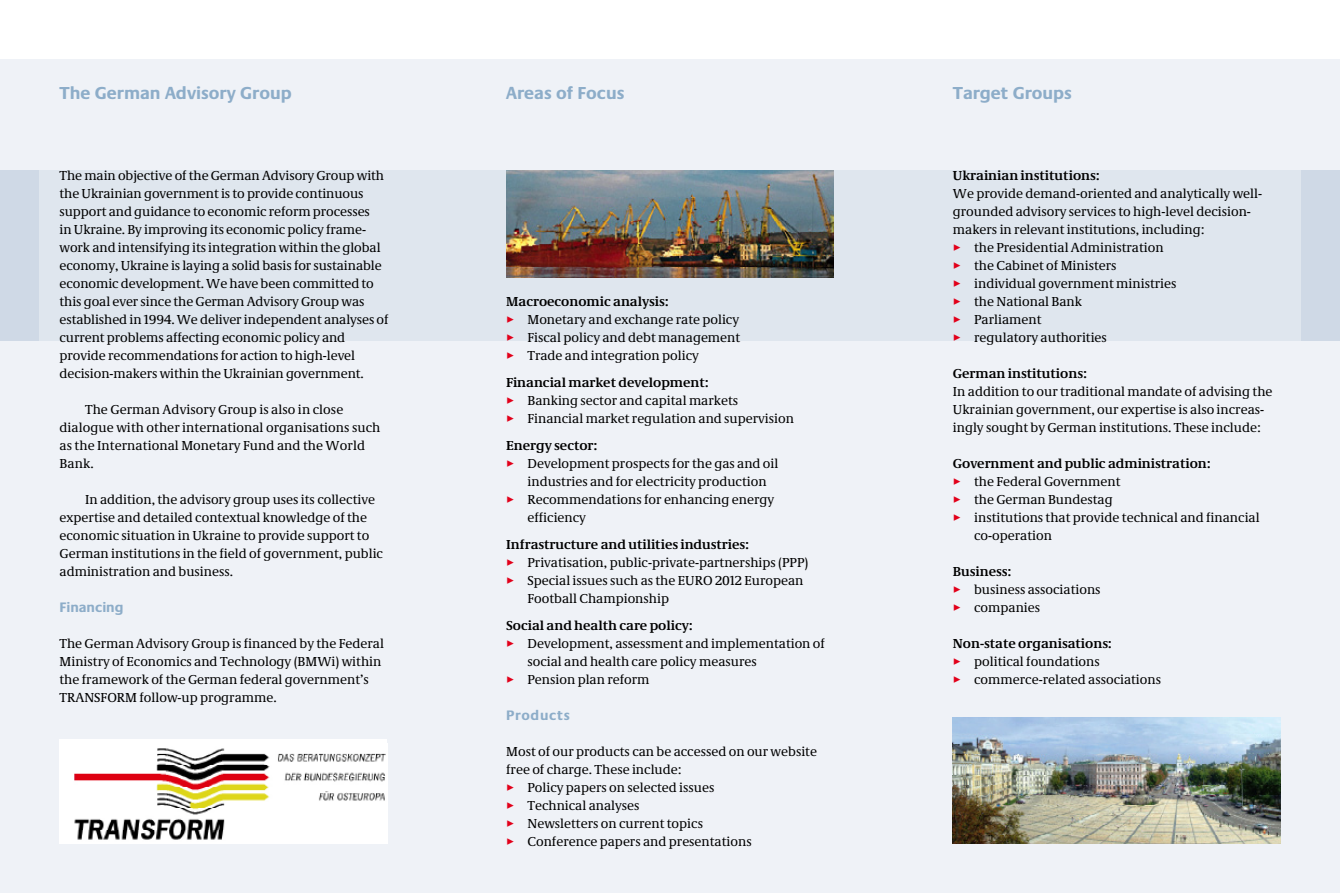
<style>
.page{position:relative;width:1340px;height:893px;background:#fff}
.page>*{position:absolute;margin:0;border:0;box-sizing:border-box;transform-origin:0 0}
.t1{font:700 18px "Neue Praxis";color:#8dadc9}
.t2{font:700 14.25px "Neue Praxis";color:#8dadc9}
.t3{font:700 14.25px "Neue Praxis";letter-spacing:.05em;color:#8dadc9}
.t4{font:13.5px/18px "Neue Demos";color:#000}
.t5{font:700 13.5px/27px "Neue Demos";color:#000}
.s1{color:#e2001a}
.s2{font-weight:400}
.s3{font-weight:700}
</style>
<div class="page">
<div style="left:0;top:60px;width:1339px;height:833px;background:#eff2f7"></div>
<div style="left:0;top:170px;width:1339px;height:170px;background:#dfe6ee"></div>
<div style="left:0;top:170px;width:38px;height:170px;background:#cfd9e6"></div>
<div style="left:1301px;top:170px;width:38px;height:170px;background:#cfd9e6"></div>
<div style="left:60px;top:739px;width:327px;height:105px;background:#fff"></div>
<img style="left:74px;top:748px;width:312px;height:92px">
<img style="left:952px;top:718px;width:328px;height:126px">
<img style="left:506px;top:170px;width:327px;height:108px">
<h1 class="t1" style="left:60px;top:82px;width:234px">The German Advisory Group</h1>
<h1 class="t1" style="left:506px;top:82px;width:120px">Areas of Focus</h1>
<h1 class="t1" style="left:952px;top:82px;width:121px">Target Groups</h1>
<p class="t4" style="left:60px;top:166px;width:330px">The main objective of the German Advisory Group with the Ukrainian government is to provide continuous support and guidance to economic reform processes<br>in Ukraine. By improving its economic policy frame&shy;work and intensifying its integration within the global economy, Ukraine is laying a solid basis for sustainable economic development. We have been committed to this goal ever since the German Advisory Group was established in 1994. We deliver independent analyses of current problems affecting economic policy and provide recommendations for action to high-level decision-makers within the Ukrainian government.</p>
<p class="t4" style="left:60px;top:400px;width:322px;text-indent:26px">The German Advisory Group is also in close dialogue with other international organisations such as the International Monetary Fund and the World Bank.</p>
<p class="t4" style="left:60px;top:490px;width:325px;text-indent:26px">In addition, the advisory group uses its collective expertise and detailed contextual knowledge of the economic situation in Ukraine to provide support to German institutions in the field of government, public administration and business.</p>
<p class="t2" style="left:60px;top:598px;width:65px">Financing</p>
<p class="t4" style="left:60px;top:634px;width:326px">The German Advisory Group is financed by the Federal Ministry of Economics and Technology (BMWi) within the framework of the German federal government’s TRANSFORM follow-up programme.</p>
<p class="t5" style="left:506px;top:288px;width:164px">Macroeconomic analysis:</p>
<p class="t4" style="left:506px;top:310px;width:234px"><span class="s1">✓</span> Monetary and exchange rate policy</p>
<p class="t4" style="left:506px;top:328px;width:235px"><span class="s1">✓</span> Fiscal policy and debt management</p>
<p class="t5" style="left:506px;top:342px;width:204px"><span class="s1">✓</span> <span class="s2">Trade and integration policy<br></span>Financial market development:</p>
<p class="t4" style="left:506px;top:391px;width:233px"><span class="s1">✓</span> Banking sector and capital markets</p>
<p class="t4" style="left:506px;top:405px;width:289px;line-height:27px"><span class="s1">✓</span> Financial market regulation and supervision<br><span class="s3">Energy sector:</span></p>
<p class="t4" style="left:527px;top:454px;width:252px;text-indent:-21px"><span class="s1">✓</span> Development prospects for the gas and oil industries and for electricity production</p>
<p class="t4" style="left:527px;top:490px;width:248px;text-indent:-21px"><span class="s1">✓</span> Recommendations for enhancing energy efficiency</p>
<p class="t5" style="left:506px;top:531px;width:244px">Infrastructure and utilities industries:</p>
<p class="t4" style="left:506px;top:553px;width:304px"><span class="s1">✓</span> Privatisation, public-private-partnerships (PPP)</p>
<p class="t4" style="left:527px;top:571px;width:277px;text-indent:-21px"><span class="s1">✓</span> Special issues such as the EURO 2012 European<br>Football Championship</p>
<p class="t5" style="left:506px;top:612px;width:188px">Social and health care policy:</p>
<p class="t4" style="left:527px;top:634px;width:299px;text-indent:-21px"><span class="s1">✓</span> Development, assessment and implementation of social and health care policy measures</p>
<p class="t4" style="left:506px;top:670px;width:145px"><span class="s1">✓</span> Pension plan reform</p>
<p class="t3" style="left:506px;top:706px;width:65px">Products</p>
<p class="t4" style="left:506px;top:742px;width:312px">Most of our products can be accessed on our website free of charge. These include:</p>
<p class="t4" style="left:506px;top:778px;width:210px"><span class="s1">✓</span> Policy papers on selected issues</p>
<p class="t4" style="left:506px;top:796px;width:135px"><span class="s1">✓</span> Technical analyses</p>
<p class="t4" style="left:506px;top:814px;width:198px"><span class="s1">✓</span> Newsletters on current topics</p>
<p class="t4" style="left:506px;top:832px;width:247px"><span class="s1">✓</span> Conference papers and presentations</p>
<p class="t5" style="left:952px;top:162px;width:148px">Ukrainian institutions:</p>
<p class="t4" style="left:952px;top:184px;width:311px">We provide demand-oriented and analytically well&shy;grounded advisory services to high-level decision&shy;makers in relevant institutions, including:</p>
<p class="t4" style="left:952px;top:238px;width:212px"><span class="s1">✓</span> the Presidential Administration</p>
<p class="t4" style="left:952px;top:256px;width:165px"><span class="s1">✓</span> the Cabinet of Ministers</p>
<p class="t4" style="left:952px;top:274px;width:225px"><span class="s1">✓</span> individual government ministries</p>
<p class="t4" style="left:952px;top:292px;width:131px"><span class="s1">✓</span> the National Bank</p>
<p class="t4" style="left:952px;top:310px;width:90px"><span class="s1">✓</span> Parliament</p>
<p class="t4" style="left:952px;top:328px;width:156px"><span class="s1">✓</span> regulatory authorities</p>
<p class="t5" style="left:952px;top:360px;width:136px">German institutions:</p>
<p class="t4" style="left:952px;top:382px;width:321px">In addition to our traditional mandate of advising the<br>Ukrainian government, our expertise is also increas&shy;ingly sought by German institutions. These include:</p>
<p class="t5" style="left:952px;top:450px;width:259px">Government and public administration:</p>
<p class="t4" style="left:952px;top:472px;width:169px"><span class="s1">✓</span> the Federal Government</p>
<p class="t4" style="left:952px;top:490px;width:161px"><span class="s1">✓</span> the German Bundestag</p>
<p class="t4" style="left:974px;top:508px;width:287px;text-indent:-21px"><span class="s1">✓</span> institutions that provide technical and financial co-operation</p>
<p class="t5" style="left:952px;top:558px;width:60px">Business:</p>
<p class="t4" style="left:952px;top:580px;width:149px"><span class="s1">✓</span> business associations</p>
<p class="t4" style="left:952px;top:598px;width:89px"><span class="s1">✓</span> companies</p>
<p class="t5" style="left:952px;top:630px;width:160px">Non-state organisations:</p>
<p class="t4" style="left:952px;top:652px;width:148px"><span class="s1">✓</span> political foundations</p>
<p class="t4" style="left:952px;top:670px;width:210px"><span class="s1">✓</span> commerce-related associations</p>
</div>
